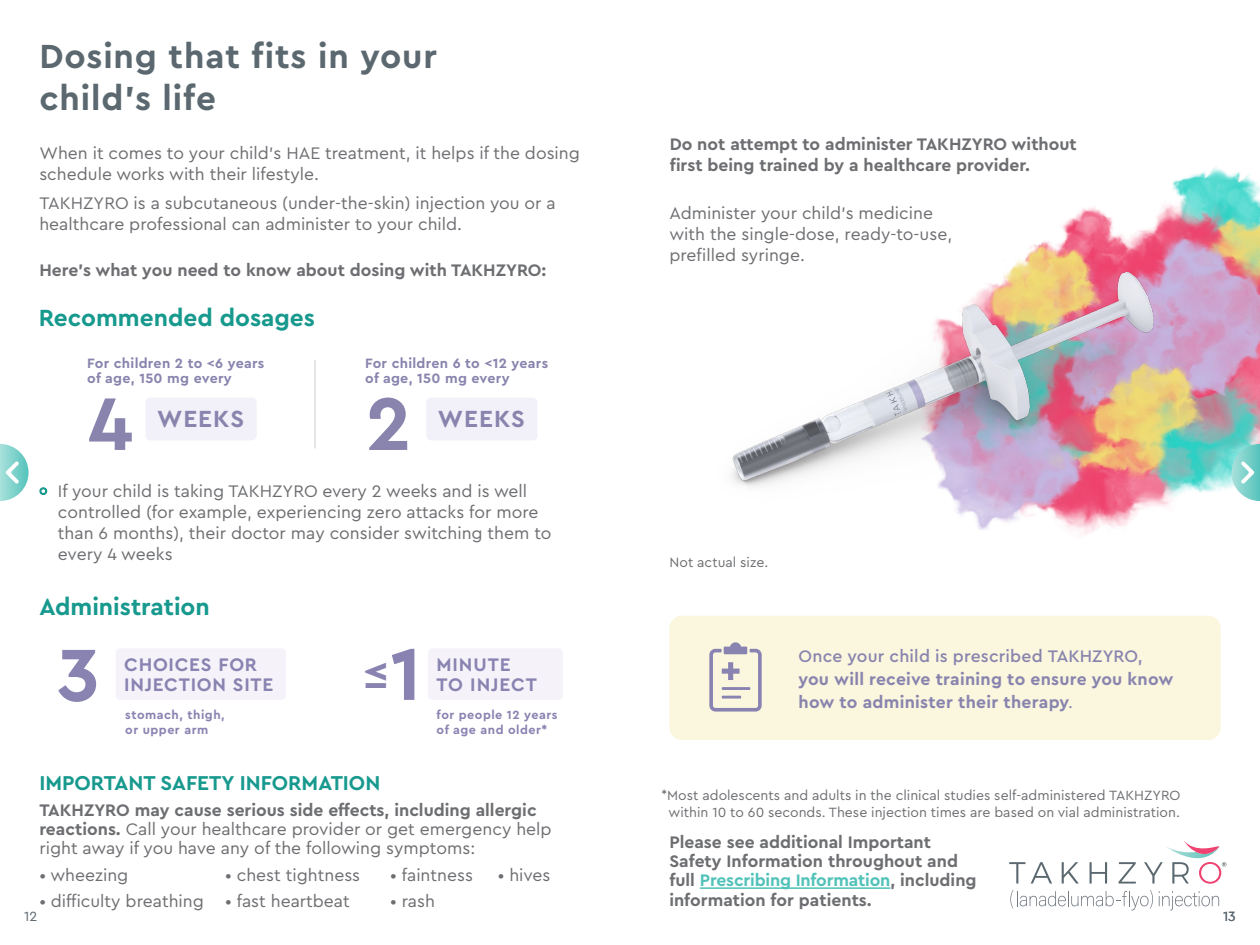
<style>
.page{position:relative;width:1260px;height:945px;background:#fff}
.page>*{position:absolute;margin:0;border:0;box-sizing:border-box;transform-origin:0 0}
.t1{font:700 78.05px "Cera Pro";color:#8884ae}
.t2{font:700 77.35px "Cera Pro";color:#8983b1}
.t3{font:700 45.15px "Cera Pro";color:#8983b1}
.t4{font:700 35px/42px "Cera Pro";letter-spacing:.025em;color:#5b6870}
.t5{font:700 24.5px "Cera Pro";color:#17998e}
.t6{font:700 24.5px "Cera Pro";letter-spacing:.04em;color:#8884ae}
.t7{font:700 21px "Cera Pro";color:#17998e}
.t8{font:700 19.07px/20.7px "Cera Pro";letter-spacing:.04em;color:#8983b1}
.t9{font:17.5px/21px "Cera Pro";color:#6d6e71}
.t10{font:700 17.5px/19.2px "Cera Pro";color:#6d6e71}
.t11{font:700 17.5px/22.8px "Cera Pro";letter-spacing:.015em;color:#8884ae}
.t12{font:500 17.5px "Cera Pro";letter-spacing:.01em;color:#8884ae}
.t13{font:700 14.17px/15.6px "Cera Pro";letter-spacing:.02em;color:#8884ae}
.t14{font:14px/16.8px "Cera Pro";color:#6d6e71;text-align:center}
.t15{font:14px "Cera Pro";color:#5b6870}
.t16{font:700 12.6px/14.7px "Cera Pro";letter-spacing:.04em;color:#8983b1}
.s1{font-size:77.35px}
.s2{font-weight:400}
.s3{font-weight:700}
.s4{color:#51c2b9}
</style>
<div class="page">
<div style="left:428px;top:648px;width:135px;height:52px;background:#f5f3f9;border-radius:4px"></div>
<div style="left:116px;top:648px;width:170px;height:52px;background:#f5f3f9;border-radius:4px"></div>
<div style="left:145px;top:398px;width:112px;height:42px;background:#f2f0f8;border-radius:5px"></div>
<div style="left:426px;top:398px;width:111px;height:42px;background:#f2f0f8;border-radius:5px"></div>
<hr style="left:700px;top:887px;width:190px;height:2px;background:#51c2b9">
<svg style="left:1009px;top:862px;width:16px;height:22px"></svg>
<svg style="left:1031px;top:862px;width:21px;height:22px"></svg>
<svg style="left:1062px;top:862px;width:17px;height:22px"></svg>
<svg style="left:1090px;top:862px;width:17px;height:22px"></svg>
<svg style="left:1119px;top:862px;width:17px;height:22px"></svg>
<svg style="left:1010px;top:890px;width:143px;height:20px"></svg>
<svg style="left:1159px;top:891px;width:60px;height:20px"></svg>
<svg style="left:1144px;top:840px;width:82px;height:44px"></svg>
<img style="left:975px;top:166px;width:285px;height:369px">
<svg style="left:39px;top:487px;width:9px;height:8px"></svg>
<hr style="left:314px;top:360px;width:2px;height:88px;background:#5b6870">
<div style="left:669px;top:616px;width:552px;height:124px;background:#fbf6de;border-radius:13px"></div>
<svg style="left:709px;top:642px;width:53px;height:70px"></svg>
<img style="left:732px;top:227px;width:461px;height:288px">
<svg style="left:0;top:444px;width:29px;height:57px"></svg>
<svg style="left:1231px;top:444px;width:29px;height:57px;background:#8fd9d3"></svg>
<h3 class="t4" style="left:39px;top:33px;width:399px">Dosing that fits in your child’s life</h3>
<p class="t9" style="left:39px;top:142px;width:542px">When it comes to your child’s HAE treatment, it helps if the dosing schedule works with their lifestyle.</p>
<p class="t9" style="left:39px;top:192px;width:518px">TAKHZYRO is a subcutaneous (under-the-skin) injection you or a healthcare professional can administer to your child.</p>
<p class="t10" style="left:39px;top:260px;width:509px">Here’s what you need to know about dosing with TAKHZYRO:</p>
<h3 class="t5" style="left:39px;top:301px;width:278px">Recommended dosages</h3>
<p class="t13" style="left:87px;top:355px;width:179px">For children 2 to &lt;6 years of age, 150 mg every</p>
<h3 class="t6" style="left:157px;top:403px;width:89px">WEEKS</h3>
<h3 class="t6" style="left:438px;top:403px;width:89px">WEEKS</h3>
<p class="t13" style="left:365px;top:355px;width:184px">For children 6 to &lt;12 years of age, 150 mg every</p>
<h1 class="t1" style="left:366px;top:372px;width:47px">2</h1>
<h1 class="t1" style="left:88px;top:372px;width:46px">4</h1>
<p class="t9" style="left:58px;top:480px;width:495px">If your child is taking TAKHZYRO every 2 weeks and is well controlled (for example, experiencing zero attacks for more than 6 months), their doctor may consider switching them to every 4 weeks</p>
<h3 class="t5" style="left:39px;top:590px;width:172px">Administration</h3>
<h2 class="t2" style="left:57px;top:624px;width:44px">3</h2>
<p class="t8" style="left:124px;top:653px;width:134px">CHOICES FOR</p>
<p class="t8" style="left:124px;top:674px;width:151px">INJECTION SITE</p>
<p class="t16" style="left:125px;top:707px;width:101px">stomach, thigh, or upper arm</p>
<h3 class="t3" style="left:363px;top:643px;width:60px">≤<span class="s1">1</span></h3>
<p class="t8" style="left:436px;top:653px;width:102px">MINUTE<br>TO INJECT</p>
<p class="t16" style="left:437px;top:707px;width:122px">for people 12 years of age and older*</p>
<p class="t10" style="left:670px;top:133px;width:409px;line-height:21px">Do not attempt to administer TAKHZYRO without first being trained by a healthcare provider.</p>
<p class="t9" style="left:669px;top:202px;width:284px">Administer your child’s medicine with the single-dose, ready-to-use, prefilled syringe.</p>
<p class="t14" style="left:670px;top:554px;width:100px">Not actual size.</p>
<p class="t12" style="left:799px;top:645px;width:346px">Once your child is prescribed TAKHZYRO,</p>
<p class="t11" style="left:799px;top:667px;width:376px">you will receive training to ensure you know how to administer their therapy<span class="s2">.</span></p>
<p class="t7" style="left:39px;top:769px;width:342px">IMPORTANT SAFETY INFORMATION</p>
<p class="t9" style="left:39px;top:799px;width:514px;line-height:19.2px"><span class="s3">TAKHZYRO may cause serious side effects, including allergic reactions.</span> Call your healthcare provider or get emergency help right away if you have any of the following symptoms:</p>
<p class="t14" style="left:662px;top:787px;width:520px">*Most adolescents and adults in the clinical studies self-administered TAKHZYRO within 10 to 60 seconds. These injection times are based on vial administration.</p>
<p class="t10" style="left:669px;top:832px;width:309px">Please see additional Important Safety Information throughout and full <span class="s4">Prescribing Information</span>, including information for patients.</p>
<p class="t9" style="left:390px;top:864px;width:84px">• faintness</p>
<p class="t9" style="left:390px;top:889px;width:46px">• rash</p>
<p class="t9" style="left:39px;top:864px;width:91px">• wheezing</p>
<p class="t9" style="left:39px;top:889px;width:166px">• difficulty breathing</p>
<p class="t9" style="left:225px;top:864px;width:137px">• chest tightness</p>
<p class="t9" style="left:225px;top:889px;width:126px">• fast heartbeat</p>
<p class="t9" style="left:498px;top:864px;width:54px">• hives</p>
<p class="t15" style="left:24px;top:907px;width:15px">12</p>
<p class="t15" style="left:1223px;top:907px;width:14px">13</p>
</div>
